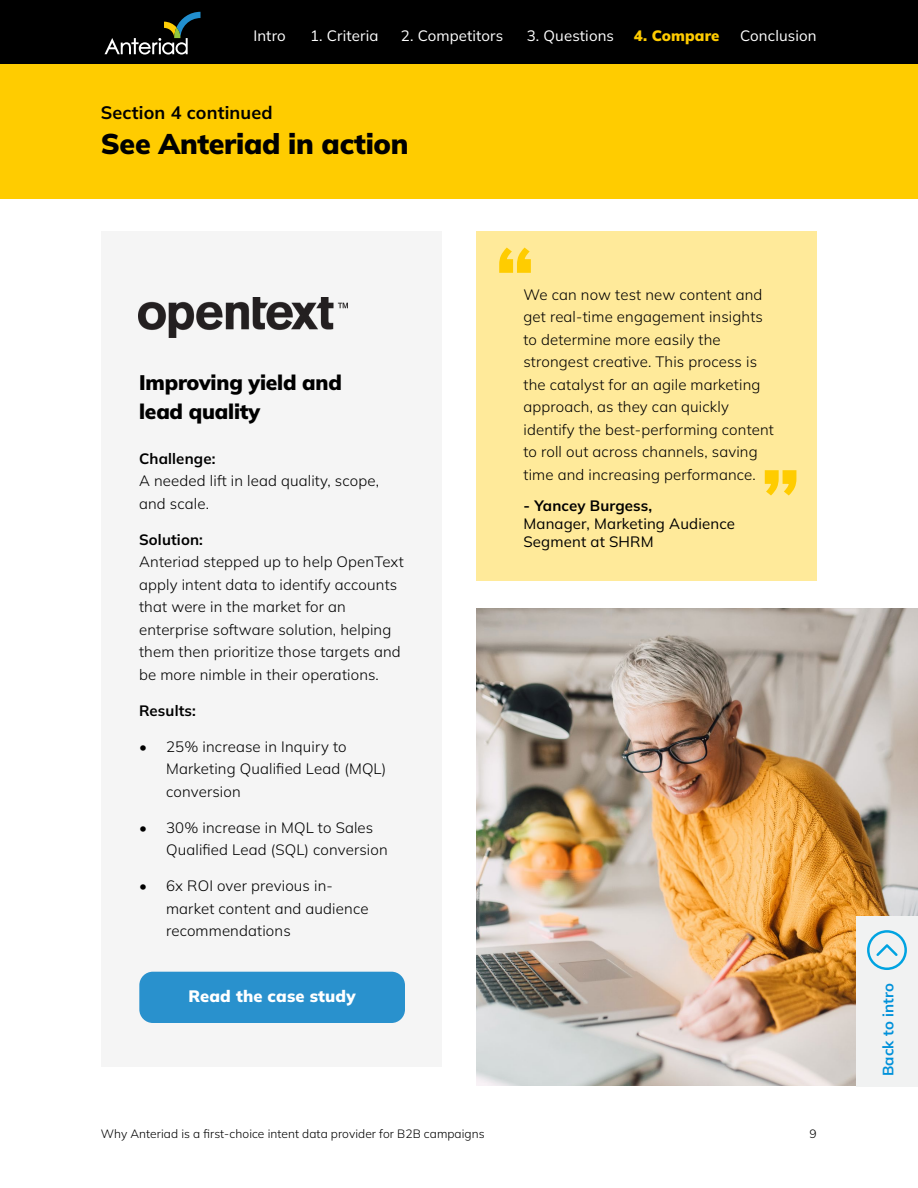
<style>
.page{position:relative;width:918px;height:1188px;background:#fff}
.page>*{position:absolute;margin:0;border:0;box-sizing:border-box;transform-origin:0 0}
.t1{font:900 75px "Mulish";color:#fc0}
.t2{font:900 28.5px "Mulish";letter-spacing:-.01em;color:#000}
.t3{font:900 21px/28.5px "Mulish";letter-spacing:-.01em;color:#000}
.t4{font:700 18px "Mulish";letter-spacing:.01em;color:#000}
.t5{font:900 16.5px "Mulish";letter-spacing:.01em;color:#fff}
.t6{font:300 15px/22.5px "Mulish";letter-spacing:.01em;color:#000}
.t7{font:15px "Mulish";letter-spacing:.01em;color:#fff}
.t8{font:700 15px "Mulish";letter-spacing:.01em;color:#000}
.t9{font:15px/18px "Mulish";letter-spacing:.01em;color:#000}
.t10{font:700 15px "Mulish";letter-spacing:.01em;color:#0091da}
.t11{font:900 15px "Mulish";letter-spacing:.01em;color:#fc0}
.t12{font:300 12px "Mulish";letter-spacing:.005em;color:#000}
</style>
<div class="page">
<div style="left:101px;top:231px;width:341px;height:835px;background:#f5f5f5"></div>
<img style="left:476px;top:609px;width:442px;height:477px">
<div style="left:856px;top:916px;width:62px;height:171px;background:#f1f2f2"></div>
<svg style="left:868px;top:930px;width:38px;height:40px"></svg>
<div style="left:0;top:0;width:918px;height:71px;background:#000"></div>
<svg style="left:105px;top:12px;width:96px;height:43px"></svg>
<div style="left:476px;top:231px;width:341px;height:349px;background:#ffea9a"></div>
<div style="left:139px;top:972px;width:266px;height:51px;background:#2991cd;border-radius:14px"></div>
<img style="left:138px;top:298px;width:209px;height:40px">
<div style="left:0;top:64px;width:918px;height:135px;background:#fc0"></div>
<p class="t7" style="left:253px;top:26px;width:34px">Intro</p>
<p class="t7" style="left:310px;top:26px;width:70px">1. Criteria</p>
<p class="t7" style="left:401px;top:26px;width:104px">2. Competitors</p>
<p class="t7" style="left:527px;top:26px;width:89px">3. Questions</p>
<p class="t11" style="left:634px;top:26px;width:87px">4. Compare</p>
<p class="t7" style="left:740px;top:26px;width:78px">Conclusion</p>
<p class="t4" style="left:101px;top:101px;width:174px">Section 4 continued</p>
<h2 class="t2" style="left:101px;top:125px;width:309px">See Anteriad in action</h2>
<h3 class="t3" style="left:139px;top:368px;width:204px">Improving yield and lead quality</h3>
<p class="t8" style="left:139px;top:448px;width:78px">Challenge:</p>
<p class="t6" style="left:139px;top:469px;width:241px">A needed lift in lead quality, scope, and scale.</p>
<p class="t8" style="left:139px;top:529px;width:65px">Solution:</p>
<p class="t6" style="left:139px;top:550px;width:266px">Anteriad stepped up to help OpenText apply intent data to identify accounts that were in the market for an enterprise software solution, helping them then prioritize those targets and be more nimble in their operations.</p>
<p class="t8" style="left:139px;top:700px;width:58px">Results:</p>
<p class="t6" style="left:166px;top:735px;width:222px;text-indent:-27px">• 25% increase in Inquiry to<br>Marketing Qualified Lead (MQL) conversion</p>
<p class="t6" style="left:166px;top:816px;width:223px;text-indent:-27px">• 30% increase in MQL to Sales<br>Qualified Lead (SQL) conversion</p>
<p class="t6" style="left:166px;top:874px;width:204px;text-indent:-27px">• 6x ROI over previous in&shy;market content and audience recommendations</p>
<p class="t5" style="left:189px;top:985px;width:169px">Read the case study</p>
<h1 class="t1" style="left:496px;top:223px;width:40px">“</h1>
<p class="t6" style="left:524px;top:283px;width:252px">We can now test new content and get real-time engagement insights to determine more easily the strongest creative. This process is the catalyst for an agile marketing approach, as they can quickly identify the best-performing content to roll out across channels, saving time and increasing performance.</p>
<p class="t8" style="left:524px;top:496px;width:130px">- Yancey Burgess,</p>
<p class="t9" style="left:524px;top:514px;width:213px">Manager, Marketing Audience<br>Segment at SHRM</p>
<h1 class="t1" style="left:761px;top:445px;width:40px">”</h1>
<p class="t12" style="left:101px;top:1125px;width:385px">Why Anteriad is a first-choice intent data provider for B2B campaigns</p>
<p class="t12" style="left:810px;top:1125px;width:9px">9</p>
<p class="t10" style="left:878px;top:1076px;width:95px;rotate:-90deg">Back to intro</p>
</div>
